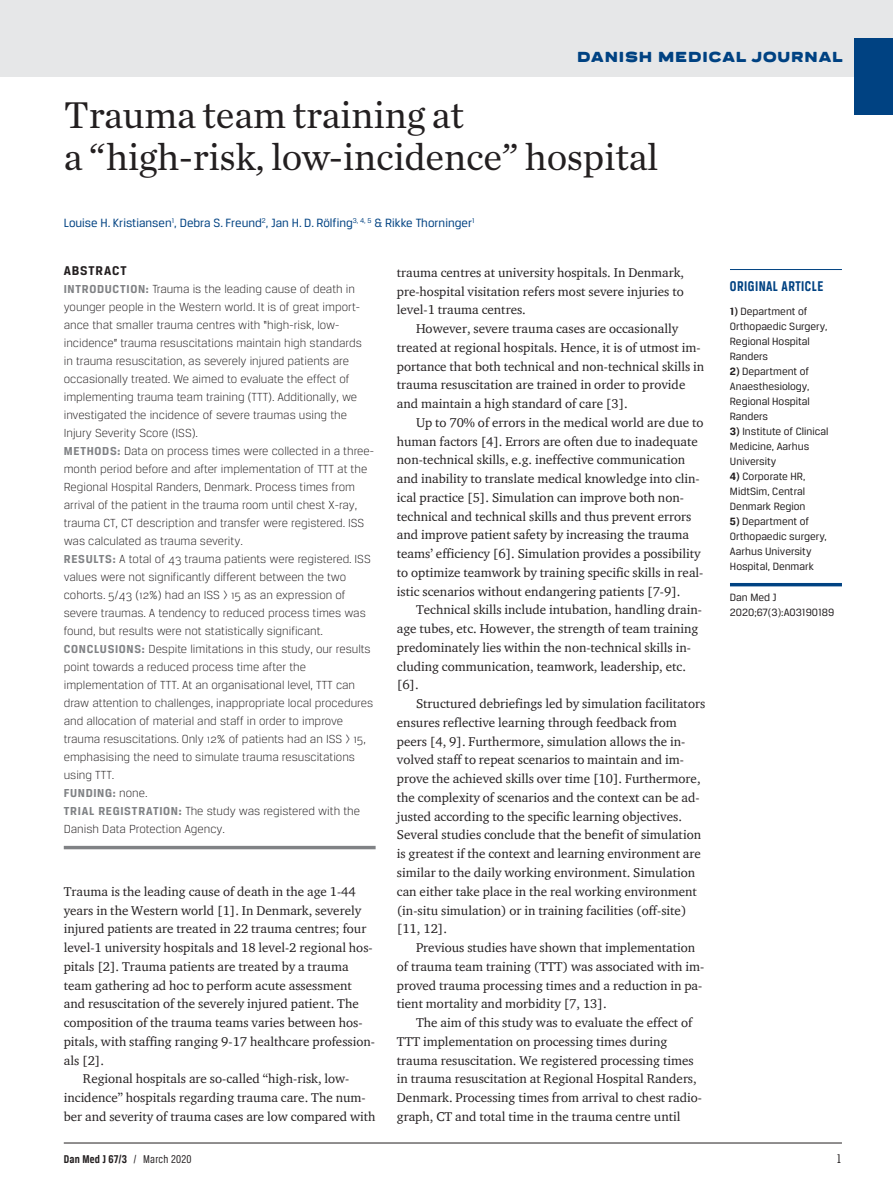
<style>
.page{position:relative;width:893px;height:1191px;background:#fff}
.page>*{position:absolute;margin:0;border:0;box-sizing:border-box;transform-origin:0 0}
.t1{font:39px/42px "Chronicle Text G1";letter-spacing:-.01em;color:#231f20}
.t2{font:900 expanded 15px "Praktika Rnd";letter-spacing:.025em;color:#004282}
.t3{font:700 15px "Breuer Condensed";letter-spacing:.03em;color:#004282}
.t4{font:700 13.5px "Breuer Text";letter-spacing:.06em;color:#231f20}
.t5{font:13.5px "Breuer Condensed";color:#231f20}
.t6{font:13.05px/18.8px "ITC Charter Com";color:#231f20}
.t7{font:12.75px "Breuer Text";color:#004282}
.t8{font:300 12.45px/18px "Breuer Text";color:#231f20}
.t9{font:700 12.3px/18px "Breuer Text";letter-spacing:.05em;color:#808285}
.t10{font:700 12px "Breuer Condensed";letter-spacing:.02em;color:#231f20}
.t11{font:11.25px/15px "Breuer Text";color:#231f20}
.s1{font-weight:700;font-size:12.3px;color:#808285}
.s2{font-weight:300;font-size:12.45px;color:#231f20}
.s3{font-weight:700}
.s4{font-weight:400}
</style>
<div class="page">
<hr style="left:64px;top:1142px;width:778px;height:1px;background:#231f20">
<div style="left:0;top:0;width:893px;height:77px;background:#e6e7e8"></div>
<div style="left:855px;top:38px;width:38px;height:39px;background:#004282"></div>
<hr style="left:730px;top:269px;width:112px;height:1px;background:#004282">
<hr style="left:730px;top:583px;width:112px;height:3px;background:#004282">
<hr style="left:64px;top:846px;width:312px;height:3px;background:#808285">
<div style="left:855px;top:77px;width:38px;height:38px;background:#004282"></div>
<p class="t2" style="left:577px;top:43px;width:268px">DANISH MEDICAL JOURNAL</p>
<h1 class="t1" style="left:64px;top:92px;width:596px">Trauma team training at<br>a “high-risk, low-incidence” hospital</h1>
<p class="t7" style="left:64px;top:215px;width:412px">Louise H. Kristiansen<sup>1</sup>, Debra S. Freund<sup>2</sup>, Jan H. D. Rölfing<sup>3,</sup> <sup>4,</sup> <sup>5</sup> &amp; Rikke Thorninger<sup>1</sup></p>
<p class="t4" style="left:64px;top:263px;width:64px">ABSTRACT</p>
<p class="t8" style="left:64px;top:280px;width:311px"><span class="s1">INTRODUCTION:</span> Trauma is the leading cause of death in younger people in the Western world. It is of great import&shy;ance that smaller trauma centres with “high-risk, low&shy;incidence” trauma resuscitations maintain high standards in trauma resuscitation, as severely injured patients are occasionally treated. We aimed to evaluate the effect of implementing trauma team training (TTT). Additionally, we investigated the incidence of severe traumas using the Injury Severity Score (ISS).<br><span class="s1">METHODS:</span> Data on process times were collected in a three&shy;month period before and after implementation of TTT at the Regional Hospital Randers, Denmark. Process times from arrival of the patient in the trauma room until chest X-ray, trauma CT, CT description and transfer were registered. ISS was calculated as trauma severity.<br><span class="s1">RESULTS :</span> A total of 43 trauma patients were registered. ISS values were not significantly different between the two cohorts. 5/43 (12%) had an ISS &gt; 15 as an expression of severe traumas. A tendency to reduced process times was found, but results were not statistically significant.<br><span class="s1">CONCLUSI ONS:</span> Despite limitations in this study, our results point towards a reduced process time after the implementation of TTT. At an organisational level, TTT can draw attention to challenges, inappropriate local procedures and allocation of material and staff in order to improve trauma resuscitations. Only 12% of patients had an ISS &gt; 15, emphasising the need to simulate trauma resuscitations using TTT.</p>
<p class="t9" style="left:64px;top:784px;width:85px">FUNDING: <span class="s2">none.<br></span>TRIAL REGISTRATI</p>
<p class="t8" style="left:64px;top:802px;width:298px;text-indent:100px"><span class="s1">ON:</span> The study was registered with the<br>Danish Data Protection Agency.</p>
<p class="t6" style="left:64px;top:881px;width:294px">Trauma is the leading cause of death in the age 1-44</p>
<p class="t6" style="left:64px;top:900px;width:299px">years in the Western world [1]. In Denmark, severely</p>
<p class="t6" style="left:64px;top:919px;width:304px">injured patients are treated in 22 trauma centres; four</p>
<p class="t6" style="left:64px;top:938px;width:310px">level-1 university hospitals and 18 level-2 regional hos-</p>
<p class="t6" style="left:64px;top:956px;width:286px">pitals [2]. Trauma patients are treated by a trauma</p>
<p class="t6" style="left:64px;top:975px;width:290px">team gathering ad hoc to perform acute assessment</p>
<p class="t6" style="left:64px;top:994px;width:297px">and resuscitation of the severely injured patient. The</p>
<p class="t6" style="left:64px;top:1013px;width:299px">composition of the trauma teams varies between hos-</p>
<p class="t6" style="left:64px;top:1031px;width:313px">pitals, with staffing ranging 9-17 healthcare profession-</p>
<p class="t6" style="left:64px;top:1050px;width:42px">als [2].</p>
<p class="t6" style="left:83px;top:1069px;width:268px">Regional hospitals are so-called “high-risk, low-</p>
<p class="t6" style="left:64px;top:1088px;width:303px">incidence” hospitals regarding trauma care. The num-</p>
<p class="t6" style="left:64px;top:1106px;width:313px">ber and severity of trauma cases are low compared with</p>
<p class="t6" style="left:397px;top:263px;width:289px;text-align:justify">trauma centres at university hospitals. In Denmark, pre-hospital visitation refers most severe injuries to level-1 trauma centres.</p>
<p class="t6" style="left:397px;top:319px;width:309px;text-indent:19px">However, severe trauma cases are occasionally treated at regional hospitals. Hence, it is of utmost im&shy;portance that both technical and non-technical skills in trauma resuscitation are trained in order to provide and maintain a high standard of care [3].</p>
<p class="t6" style="left:397px;top:413px;width:308px;text-indent:19px">Up to 70% of errors in the medical world are due to human factors [4]. Errors are often due to inadequate non-technical skills, e.g. ineffective communication and inability to translate medical knowledge into clin&shy;ical practice [5]. Simulation can improve both non&shy;technical and technical skills and thus prevent errors and improve patient safety by increasing the trauma teams’ efficiency [6]. Simulation provides a possibility to optimize teamwork by training specific skills in real&shy;istic scenarios without endangering patients [7-9].</p>
<p class="t6" style="left:397px;top:600px;width:307px;text-indent:19px">Technical skills include intubation, handling drain&shy;age tubes, etc. However, the strength of team training predominately lies within the non-technical skills in&shy;cluding communication, teamwork, leadership, etc. [6].</p>
<p class="t6" style="left:397px;top:694px;width:310px;text-indent:19px">Structured debriefings led by simulation facilitators ensures reflective learning through feedback from peers [4, 9]. Furthermore, simulation allows the in&shy;volved staff to repeat scenarios to maintain and im&shy;prove the achieved skills over time [10]. Furthermore, the complexity of scenarios and the context can be ad&shy;justed according to the specific learning objectives.<br>Several studies conclude that the benefit of simulation is greatest if the context and learning environment are similar to the daily working environment. Simulation can either take place in the real working environment (in-situ simulation) or in training facilities (off-site) [11, 12].</p>
<p class="t6" style="left:397px;top:938px;width:309px;text-indent:19px">Previous studies have shown that implementation of trauma team training (TTT) was associated with im&shy;proved trauma processing times and a reduction in pa&shy;tient mortality and morbidity [7, 13].</p>
<p class="t6" style="left:397px;top:1013px;width:307px;text-indent:19px">The aim of this study was to evaluate the effect of TTT implementation on processing times during trauma resuscitation. We registered processing times in trauma resuscitation at Regional Hospital Randers, Denmark. Processing times from arrival to chest radio&shy;graph, CT and total time in the trauma centre until</p>
<p class="t3" style="left:730px;top:278px;width:95px">ORIGINAL ARTICLE</p>
<p class="t11" style="left:730px;top:304px;width:99px"><span class="s3">1)</span> Department of<br>Orthopaedic Surgery,<br>Regional Hospital<br>Randers</p>
<p class="t11" style="left:730px;top:364px;width:81px;text-align:justify"><span class="s3">2)</span> Department of Anaesthesiology, Regional Hospital Randers</p>
<p class="t11" style="left:730px;top:424px;width:100px"><span class="s3">3)</span> Institute of Clinical<br>Medicine, Aarhus<br>University</p>
<p class="t11" style="left:730px;top:469px;width:77px;text-align:justify"><span class="s3">4)</span> Corporate HR, MidtSim, Central Denmark Region</p>
<p class="t11" style="left:730px;top:514px;width:99px"><span class="s3">5)</span> Department of<br>Orthopaedic surgery,<br>Aarhus University<br>Hospital, Denmark</p>
<p class="t11" style="left:730px;top:590px;width:106px">Dan Med J<br>2020;67(3):A03190189</p>
<p class="t10" style="left:64px;top:1152px;width:129px">DAN MED J 67/3 <span class="s4">/ March 2020</span></p>
<p class="t5" style="left:836px;top:1150px;width:7px">1</p>
</div>
